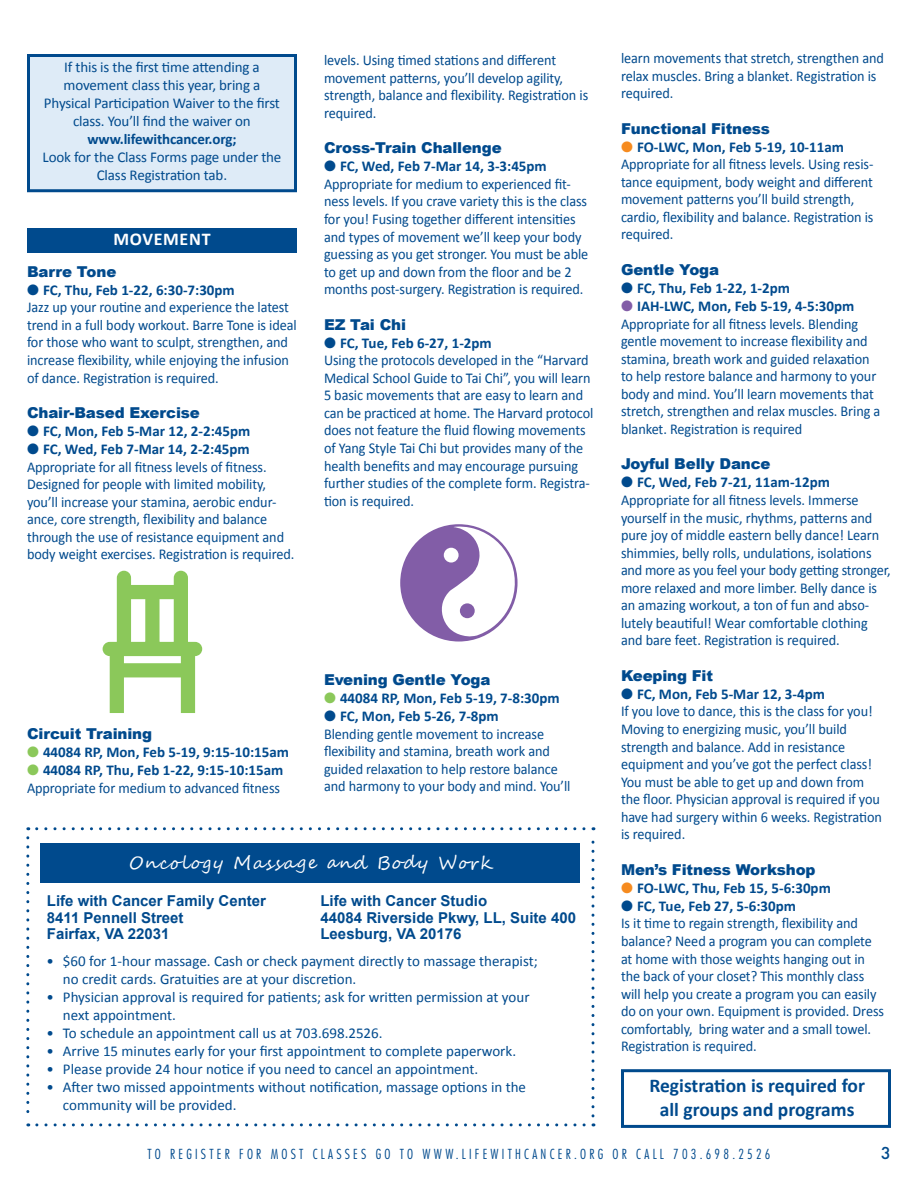
<style>
.page{position:relative;width:918px;height:1188px;background:#fff}
.page>*{position:absolute;margin:0;border:0;box-sizing:border-box;transform-origin:0 0}
.Calibri_Bold_-_Class{font:700 19.5px/23.4px "Calibri";color:#004a8d;text-align:center}
.t1{font:18px "Segoe Script";letter-spacing:.075em;color:#fff}
.Header_in_box{font:700 18px "Calibri";letter-spacing:.04em;color:#fff}
.t2{font:500 18px "Futura T";color:#004a8d}
.Calibri_Body{font:15px/17.5px "Calibri";letter-spacing:-.005em;color:#004a8d;scale:.95 1}
.Calibri_Body-2{font:15px/18px "Calibri";letter-spacing:-.005em;color:#004a8d}
.Calibri_Bold_-_Class-2{font:700 15px "Calibri";color:#004a8d}
.Calibri_Bold_-_Class-3{font:15px/18px "Calibri";letter-spacing:-.01em;color:#004a8d;text-align:center}
.Arial_Black_-_Class{font:900 15px "Arial";letter-spacing:-.01em;color:#004a8d}
.t3{font:700 15px "Arial";color:#004a8d}
.t4{font:300 condensed 13.5px "Futura";letter-spacing:.24em;color:#004a8d}
.s1{color:#8bc85a}
.s2{color:#f68b1f}
.s3{color:#825da7}
</style>
<div class="page">
<div style="left:27px;top:228px;width:270px;height:25px;background:#004a8d"></div>
<div style="left:27px;top:54px;width:270px;height:138px;background:#deebf7;border:3px solid #004a8d"></div>
<svg style="left:26px;top:838px;width:3px;height:288px"></svg>
<svg style="left:37px;top:1123px;width:557px;height:3px"></svg>
<svg style="left:591px;top:827px;width:3px;height:289px"></svg>
<svg style="left:28px;top:827px;width:556px;height:3px"></svg>
<div style="left:41px;top:843px;width:539px;height:39px;background:#004a8d"></div>
<div style="left:621px;top:1069px;width:270px;height:59px;border:3px solid #004a8d"></div>
<svg style="left:103px;top:571px;width:99px;height:142px"></svg>
<div style="left:400px;top:524px;width:118px;height:118px;background:#825da7;border-radius:50%"></div>
<svg style="left:440px;top:526px;width:77px;height:110px"></svg>
<div style="left:460px;top:603px;width:15px;height:15px;background:#825da7;border-radius:50%"></div>
<p class="Calibri_Bold_-_Class-3" style="left:44px;top:59px;width:237px">If this is the first time attending a movement class this year, bring a Physical Participation Waiver to the first class. You’ll find the waiver on</p>
<p class="Calibri_Bold_-_Class-2" style="left:88px;top:130px;width:150px">www.lifewithcancer.org;</p>
<p class="Calibri_Bold_-_Class-3" style="left:43px;top:149px;width:240px">Look for the Class Forms page under the<br>Class Registration tab.</p>
<p class="Header_in_box" style="left:113px;top:228px;width:99px">MOVEMENT</p>
<p class="Arial_Black_-_Class" style="left:27px;top:261px;width:91px">Barre Tone</p>
<p class="Calibri_Bold_-_Class-2" style="left:27px;top:280px;width:209px">● FC, Thu, Feb 1-22, 6:30-7:30pm</p>
<p class="Calibri_Body" style="left:27px;top:299px;width:286px">Jazz up your routine and experience the latest trend in a full body workout. Barre Tone is ideal for those who want to sculpt, strengthen, and increase flexibility, while enjoying the infusion of dance. Registration is required.</p>
<p class="Arial_Black_-_Class" style="left:27px;top:402px;width:174px">Chair-Based Exercise</p>
<p class="Calibri_Bold_-_Class-2" style="left:27px;top:422px;width:225px">● FC, Mon, Feb 5-Mar 12, 2-2:45pm</p>
<p class="Calibri_Bold_-_Class-2" style="left:27px;top:440px;width:224px">● FC, Wed, Feb 7-Mar 14, 2-2:45pm</p>
<p class="Calibri_Body" style="left:27px;top:458px;width:283px">Appropriate for all fitness levels of fitness.<br>Designed for people with limited mobility, you’ll increase your stamina, aerobic endur&shy;ance, core strength, flexibility and balance through the use of resistance equipment and body weight exercises. Registration is required.</p>
<p class="Calibri_Body" style="left:324px;top:51px;width:280px">levels. Using timed stations and different movement patterns, you’ll develop agility, strength, balance and flexibility. Registration is required.</p>
<p class="Arial_Black_-_Class" style="left:324px;top:137px;width:179px">Cross-Train Challenge</p>
<p class="Calibri_Bold_-_Class-2" style="left:324px;top:157px;width:224px">● FC, Wed, Feb 7-Mar 14, 3-3:45pm</p>
<p class="Calibri_Body" style="left:324px;top:175px;width:280px">Appropriate for medium to experienced fit&shy;ness levels. If you crave variety this is the class for you! Fusing together different intensities and types of movement we’ll keep your body guessing as you get stronger. You must be able to get up and down from the floor and be 2 months post-surgery. Registration is required.</p>
<p class="Arial_Black_-_Class" style="left:324px;top:313px;width:84px">EZ Tai Chi</p>
<p class="Calibri_Bold_-_Class-2" style="left:324px;top:333px;width:169px">● FC, Tue, Feb 6-27, 1-2pm</p>
<p class="Calibri_Body" style="left:324px;top:352px;width:285px">Using the protocols developed in the “Harvard Medical School Guide to Tai Chi”, you will learn 5 basic movements that are easy to learn and can be practiced at home. The Harvard protocol does not feature the fluid flowing movements of Yang Style Tai Chi but provides many of the health benefits and may encourage pursuing further studies of the complete form. Registra&shy;tion is required.</p>
<p class="Arial_Black_-_Class" style="left:27px;top:723px;width:127px">Circuit Training</p>
<p class="Calibri_Bold_-_Class-2" style="left:27px;top:742px;width:263px"><span class="s1">●</span> 44084 RP, Mon, Feb 5-19, 9:15-10:15am</p>
<p class="Calibri_Bold_-_Class-2" style="left:27px;top:760px;width:258px"><span class="s1">●</span> 44084 RP, Thu, Feb 1-22, 9:15-10:15am</p>
<p class="Calibri_Body" style="left:27px;top:779px;width:268px">Appropriate for medium to advanced fitness</p>
<p class="Arial_Black_-_Class" style="left:324px;top:669px;width:168px">Evening Gentle Yoga</p>
<p class="Calibri_Bold_-_Class-2" style="left:324px;top:689px;width:237px"><span class="s1">●</span> 44084 RP, Mon, Feb 5-19, 7-8:30pm</p>
<p class="Calibri_Bold_-_Class-2" style="left:324px;top:707px;width:176px">● FC, Mon, Feb 5-26, 7-8pm</p>
<p class="Calibri_Body" style="left:324px;top:725px;width:261px">Blending gentle movement to increase flexibility and stamina, breath work and guided relaxation to help restore balance and harmony to your body and mind. You’ll</p>
<p class="t1" style="left:129px;top:848px;width:364px">Oncology Massage and Body Work</p>
<p class="t3" style="left:47px;top:891px;width:221px">Life with Cancer Family Center</p>
<p class="t3" style="left:47px;top:907px;width:138px">8411 Pennell Street</p>
<p class="t3" style="left:47px;top:924px;width:124px">Fairfax, VA 22031</p>
<p class="t3" style="left:320px;top:891px;width:168px">Life with Cancer Studio</p>
<p class="t3" style="left:320px;top:907px;width:257px">44084 Riverside Pkwy, LL, Suite 400</p>
<p class="t3" style="left:320px;top:924px;width:142px">Leesburg, VA 20176</p>
<p class="Calibri_Body-2" style="left:63px;top:952px;width:476px;text-indent:-16px">• $60 for 1-hour massage. Cash or check payment directly to massage therapist; no credit cards. Gratuities are at your discretion.</p>
<p class="Calibri_Body-2" style="left:63px;top:988px;width:468px;text-indent:-16px">• Physician approval is required for patients; ask for written permission at your next appointment.</p>
<p class="Calibri_Body-2" style="left:46px;top:1024px;width:338px">• To schedule an appointment call us at 703.698.2526.</p>
<p class="Calibri_Body-2" style="left:46px;top:1042px;width:471px">• Arrive 15 minutes early for your first appointment to complete paperwork.</p>
<p class="Calibri_Body-2" style="left:46px;top:1060px;width:433px">• Please provide 24 hour notice if you need to cancel an appointment.</p>
<p class="Calibri_Body-2" style="left:63px;top:1078px;width:465px;text-indent:-16px">• After two missed appointments without notification, massage options in the community will be provided.</p>
<p class="Calibri_Body" style="left:621px;top:49px;width:278px">learn movements that stretch, strengthen and relax muscles. Bring a blanket. Registration is required.</p>
<p class="Arial_Black_-_Class" style="left:621px;top:117px;width:151px">Functional Fitness</p>
<p class="Calibri_Bold_-_Class-2" style="left:621px;top:137px;width:225px"><span class="s2">●</span> FO-LWC, Mon, Feb 5-19, 10-11am</p>
<p class="Calibri_Body" style="left:621px;top:156px;width:267px">Appropriate for all fitness levels. Using resis&shy;tance equipment, body weight and different movement patterns you’ll build strength, cardio, flexibility and balance. Registration is required.</p>
<p class="Arial_Black_-_Class" style="left:621px;top:259px;width:100px">Gentle Yoga</p>
<p class="Calibri_Bold_-_Class-2" style="left:621px;top:278px;width:171px">● FC, Thu, Feb 1-22, 1-2pm</p>
<p class="Calibri_Bold_-_Class-2" style="left:621px;top:296px;width:235px"><span class="s3">●</span> IAH-LWC, Mon, Feb 5-19, 4-5:30pm</p>
<p class="Calibri_Body" style="left:621px;top:315px;width:275px">Appropriate for all fitness levels. Blending gentle movement to increase flexibility and stamina, breath work and guided relaxation to help restore balance and harmony to your body and mind. You’ll learn movements that stretch, strengthen and relax muscles. Bring a blanket. Registration is required</p>
<p class="Arial_Black_-_Class" style="left:621px;top:453px;width:151px">Joyful Belly Dance</p>
<p class="Calibri_Bold_-_Class-2" style="left:621px;top:473px;width:211px">● FC, Wed, Feb 7-21, 11am-12pm</p>
<p class="Calibri_Body" style="left:621px;top:491px;width:286px">Appropriate for all fitness levels. Immerse yourself in the music, rhythms, patterns and pure joy of middle eastern belly dance! Learn shimmies, belly rolls, undulations, isolations and more as you feel your body getting stronger, more relaxed and more limber. Belly dance is an amazing workout, a ton of fun and abso&shy;lutely beautiful! Wear comfortable clothing and bare feet. Registration is required.</p>
<p class="Arial_Black_-_Class" style="left:621px;top:665px;width:94px">Keeping Fit</p>
<p class="Calibri_Bold_-_Class-2" style="left:621px;top:684px;width:206px">● FC, Mon, Feb 5-Mar 12, 3-4pm</p>
<p class="Calibri_Body" style="left:621px;top:703px;width:276px">If you love to dance, this is the class for you!<br>Moving to energizing music, you’ll build strength and balance. Add in resistance equipment and you’ve got the perfect class!<br>You must be able to get up and down from the floor. Physician approval is required if you have had surgery within 6 weeks. Registration is required.</p>
<p class="Arial_Black_-_Class" style="left:621px;top:859px;width:196px">Men’s Fitness Workshop</p>
<p class="Calibri_Bold_-_Class-2" style="left:621px;top:878px;width:211px"><span class="s2">●</span> FO-LWC, Thu, Feb 15, 5-6:30pm</p>
<p class="Calibri_Bold_-_Class-2" style="left:621px;top:896px;width:176px">● FC, Tue, Feb 27, 5-6:30pm</p>
<p class="Calibri_Body" style="left:621px;top:915px;width:278px">Is it time to regain strength, flexibility and balance? Need a program you can complete at home with those weights hanging out in the back of your closet? This monthly class will help you create a program you can easily do on your own. Equipment is provided. Dress comfortably, bring water and a small towel.<br>Registration is required.</p>
<p class="Calibri_Bold_-_Class" style="left:649px;top:1074px;width:217px">Registration is required for all groups and programs</p>
<p class="t4" style="left:147px;top:1146px;width:625px">TO REGISTER FOR MOST CLASSES GO TO WWW.LIFEWITHCANCER.ORG OR CALL 703.698.2526</p>
<p class="t2" style="left:881px;top:1142px;width:12px">3</p>
</div>
